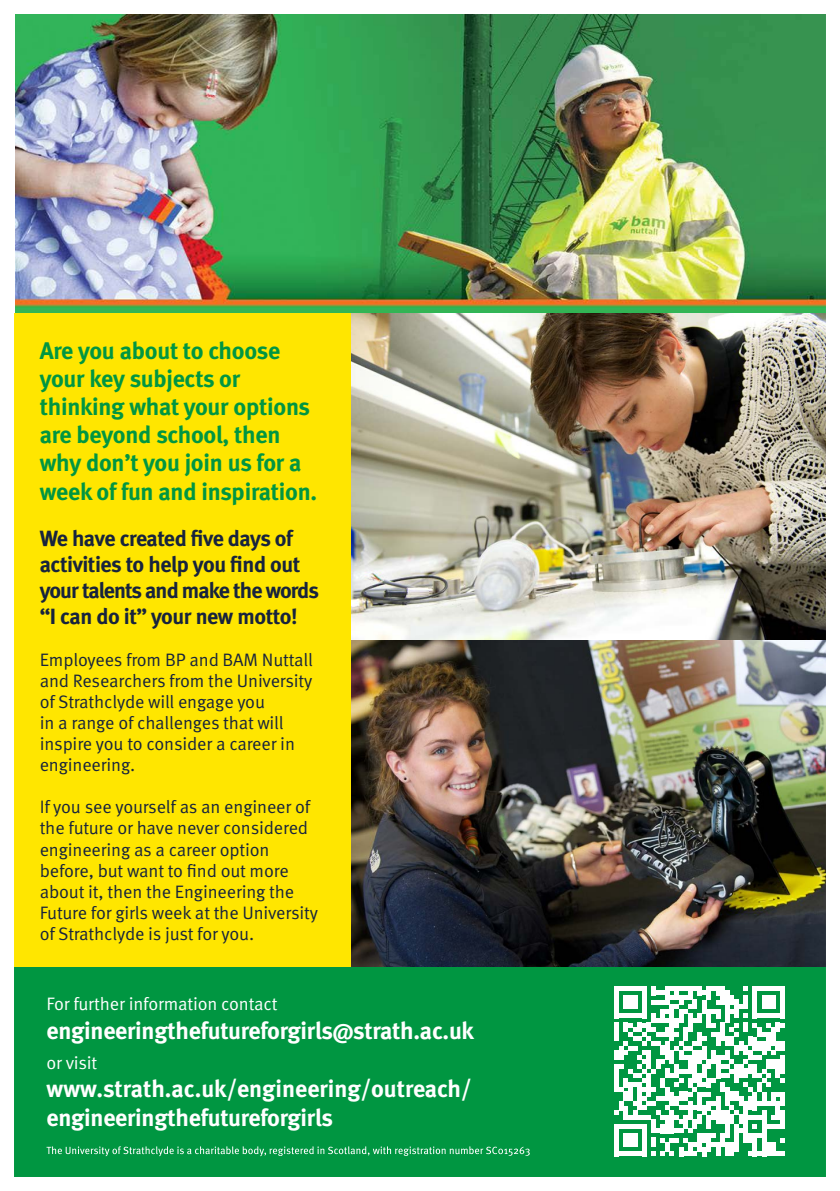
<style>
.page{position:relative;width:840px;height:1191px;background:#fff}
.page>*{position:absolute;margin:0;border:0;box-sizing:border-box;transform-origin:0 0}
.t1{font:24px/28.2px "Meta Bold LF";letter-spacing:-.01em;color:#009641}
.t2{font:24px/28.8px "Meta Bold LF";letter-spacing:-.01em;color:#fff}
.t3{font:22px/26px "Meta Bold LF";letter-spacing:-.025em;color:#17233d}
.t4{font:18px/21px "Meta OT Norm";letter-spacing:-.01em;color:#17233d}
.t5{font:18px "Meta OT Norm";letter-spacing:-.01em;color:#fff}
</style>
<div class="page">
<img style="left:15px;top:15px;width:809px;height:299px">
<img style="left:350px;top:314px;width:474px;height:326px">
<img style="left:350px;top:640px;width:474px;height:327px">
<div style="left:0;top:314px;width:350px;height:877px;background:#ffe600"></div>
<div style="left:9px;top:967px;width:819px;height:211px;background:#009641"></div>
<div style="left:0;top:0;width:839px;height:1191px;border:14px solid #fff"></div>
<svg style="left:614px;top:986px;width:170px;height:170px"></svg>
<svg style="left:46px;top:1146px;width:483px;height:10px"></svg>
<p class="t1" style="left:40px;top:336px;width:279px">Are you about to choose your key subjects or thinking what your options are beyond school, then why don’t you join us for a week of fun and inspiration.</p>
<p class="t3" style="left:40px;top:525px;width:280px">We have created five days of activities to help you find out your talents and make the words “I can do it” your new motto!</p>
<p class="t4" style="left:40px;top:650px;width:274px">Employees from BP and BAM Nuttall and Researchers from the University of Strathclyde will engage you<br>in a range of challenges that will inspire you to consider a career in engineering.</p>
<p class="t4" style="left:40px;top:797px;width:279px">If you see yourself as an engineer of the future or have never considered engineering as a career option before, but want to find out more about it, then the Engineering the Future for girls week at the University of Strathclyde is just for you.</p>
<p class="t5" style="left:46px;top:992px;width:232px">For further information contact</p>
<p class="t2" style="left:46px;top:1015px;width:429px">engineeringthefutureforgirls@strath.ac.uk</p>
<p class="t5" style="left:46px;top:1051px;width:52px">or visit</p>
<p class="t2" style="left:46px;top:1074px;width:426px">www.strath.ac.uk/engineering/outreach/ engineeringthefutureforgirls</p>
</div>
